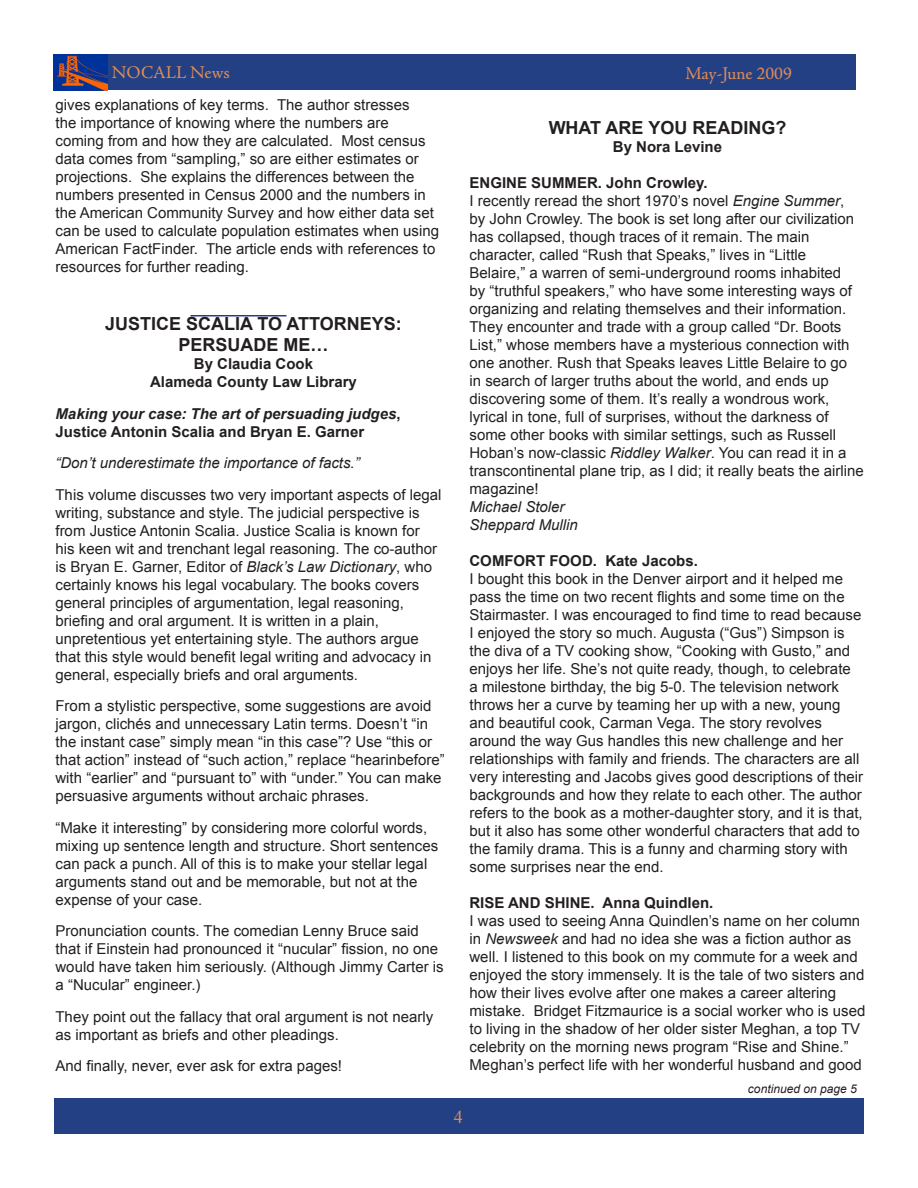
<style>
.page{position:relative;width:918px;height:1188px;background:#fff}
.page>*{position:absolute;margin:0;border:0;box-sizing:border-box;transform-origin:0 0}
.Article_Title{font:700 18px "Arial";color:#231f20}
.t1{font:18px "Adobe Jenson Pro";color:#df8e57}
.Article_Text{font:15px/18px "Arial";color:#231f20}
.Reading_-_Book_Title{font:15px/18px "Arial";color:#231f20}
.Article_Text-2{font:italic 700 15px/18px "Arial";color:#231f20}
.Reading_-_Book_Title-2{font:700 15px "Arial";color:#231f20}
.Byline{font:700 15px "Arial";color:#231f20}
.Article_Text-3{font:italic 15px "Arial";color:#231f20}
.Reading_-_Contributo{font:italic 15px "Arial";color:#231f20}
.Footnote_Text{font:italic 12px "Arial";color:#231f20}
.s1{font-style:italic}
.s2{font-style:normal}
</style>
<div class="page">
<div style="left:98px;top:54px;width:757px;height:36px;background:#244084"></div>
<img style="left:54px;top:54px;width:54px;height:36px">
<div style="left:54px;top:1098px;width:810px;height:36px;background:#244084"></div>
<hr style="left:190px;top:315px;width:96px;height:1px;background:#244084">
<p class="t1" style="left:112px;top:62px;width:119px">NOCALL News</p>
<p class="t1" style="left:686px;top:63px;width:108px">May-June 2009</p>
<p class="Article_Text" style="left:56px;top:96px;width:385px">gives explanations of key terms. The author stresses<br>the importance of knowing where the numbers are coming from and how they are calculated. Most census data comes from “sampling,” so are either estimates or projections. She explains the differences between the numbers presented in Census 2000 and the numbers in the American Community Survey and how either data set can be used to calculate population estimates when using American FactFinder. The article ends with references to resources for further reading.</p>
<p class="Article_Title" style="left:549px;top:116px;width:30px">What</p>
<p class="Article_Title" style="left:606px;top:116px;width:14px">are</p>
<p class="Article_Title" style="left:648px;top:116px;width:14px">you</p>
<p class="Article_Title" style="left:692px;top:116px;width:13px">reading</p>
<p class="Article_Title" style="left:775px;top:116px;width:12px">?</p>
<p class="Byline" style="left:613px;top:137px;width:111px">By Nora Levine</p>
<p class="Reading_-_Book_Title-2" style="left:470px;top:173px;width:240px">ENGINE SUMMER. John Crowley.</p>
<p class="Article_Text" style="left:470px;top:192px;width:396px">I recently reread the short 1970’s novel <span class="s1">Engine Summer</span>, by John Crowley. The book is set long after our civilization has collapsed, though traces of it remain. The main character, called “Rush that Speaks,” lives in “Little Belaire,” a warren of semi-underground rooms inhabited<br>by “truthful speakers,” who have some interesting ways of organizing and relating themselves and their information.<br>They encounter and trade with a group called “Dr. Boots List,” whose members have a mysterious connection with one another. Rush that Speaks leaves Little Belaire to go<br>in search of larger truths about the world, and ends up discovering some of them. It’s really a wondrous work, lyrical in tone, full of surprises, without the darkness of some other books with similar settings, such as Russell Hoban’s now-classic <span class="s1">Riddley Walker</span>. You can read it in a transcontinental plane trip, as I did; it really beats the airline magazine!</p>
<p class="Reading_-_Contributo" style="left:470px;top:497px;width:97px">Michael Stoler</p>
<p class="Reading_-_Contributo" style="left:470px;top:515px;width:110px">Sheppard Mullin</p>
<p class="Reading_-_Book_Title-2" style="left:470px;top:551px;width:230px">COMFORT FOOD. Kate Jacobs.</p>
<p class="Reading_-_Book_Title" style="left:470px;top:570px;width:395px">I bought this book in the Denver airport and it helped me pass the time on two recent flights and some time on the Stairmaster. I was encouraged to find time to read because I enjoyed the story so much. Augusta (“Gus”) Simpson is the diva of a TV cooking show, “Cooking with Gusto,” and enjoys her life. She’s not quite ready, though, to celebrate<br>a milestone birthday, the big 5-0. The television network throws her a curve by teaming her up with a new, young and beautiful cook, Carman Vega. The story revolves around the way Gus handles this new challenge and her relationships with family and friends. The characters are all very interesting and Jacobs gives good descriptions of their backgrounds and how they relate to each other. The author refers to the book as a mother-daughter story, and it is that, but it also has some other wonderful characters that add to the family drama. This is a funny and charming story with some surprises near the end.</p>
<p class="Reading_-_Book_Title-2" style="left:470px;top:893px;width:245px">RISE AND SHINE. Anna Quindlen.</p>
<p class="Reading_-_Book_Title" style="left:470px;top:912px;width:397px">I was used to seeing Anna Quindlen’s name on her column in <span class="s1">Newsweek</span> and had no idea she was a fiction author as well. I listened to this book on my commute for a week and enjoyed the story immensely. It is the tale of two sisters and how their lives evolve after one makes a career altering mistake. Bridget Fitzmaurice is a social worker who is used to living in the shadow of her older sister Meghan, a top TV celebrity on the morning news program “Rise and Shine.” Meghan’s perfect life with her wonderful husband and good</p>
<p class="Footnote_Text" style="left:748px;top:1082px;width:100px">continued on page</p>
<p class="Article_Title" style="left:105px;top:311px;width:22px">Justice</p>
<p class="Article_Title" style="left:186px;top:311px;width:24px">Scalia</p>
<p class="Article_Title" style="left:258px;top:311px;width:43px">to attorneys</p>
<p class="Article_Title" style="left:396px;top:311px;width:7px">:</p>
<p class="Article_Title" style="left:178px;top:333px;width:26px">Persuade</p>
<p class="Article_Title" style="left:284px;top:333px;width:46px">me …</p>
<p class="Byline" style="left:194px;top:354px;width:121px">By Claudia Cook</p>
<p class="Byline" style="left:150px;top:372px;width:208px">Alameda County Law Library</p>
<p class="Article_Text-2" style="left:56px;top:405px;width:347px">Making your case: The art of persuading judges<span class="s2">,<br>Justice Antonin Scalia and Bryan E. Garner</span></p>
<p class="Article_Text-3" style="left:56px;top:453px;width:306px">“Don’t underestimate the importance of facts.”</p>
<p class="Article_Text" style="left:56px;top:486px;width:387px">This volume discusses two very important aspects of legal writing, substance and style. The judicial perspective is from Justice Antonin Scalia. Justice Scalia is known for his keen wit and trenchant legal reasoning. The co-author is Bryan E. Garner, Editor of <span class="s1">Black’s Law Dictionary</span>, who certainly knows his legal vocabulary. The books covers general principles of argumentation, legal reasoning, briefing and oral argument. It is written in a plain, unpretentious yet entertaining style. The authors argue that this style would benefit legal writing and advocacy in general, especially briefs and oral arguments.</p>
<p class="Article_Text" style="left:56px;top:697px;width:391px">From a stylistic perspective, some suggestions are avoid jargon, clichés and unnecessary Latin terms. Doesn’t “in the instant case” simply mean “in this case”? Use “this or that action” instead of “such action,” replace “hearinbefore” with “earlier” and “pursuant to” with “under.” You can make persuasive arguments without archaic phrases.</p>
<p class="Article_Text" style="left:56px;top:819px;width:384px">“Make it interesting” by considering more colorful words, mixing up sentence length and structure. Short sentences can pack a punch. All of this is to make your stellar legal arguments stand out and be memorable, but not at the expense of your case.</p>
<p class="Article_Text" style="left:56px;top:922px;width:390px">Pronunciation counts. The comedian Lenny Bruce said that if Einstein had pronounced it “nucular” fission, no one would have taken him seriously. (Although Jimmy Carter is a “Nucular” engineer.)</p>
<p class="Article_Text" style="left:56px;top:1008px;width:379px">They point out the fallacy that oral argument is not nearly as important as briefs and other pleadings.</p>
<p class="Article_Text" style="left:56px;top:1057px;width:288px">And finally, never, ever ask for extra pages!</p>
</div>
